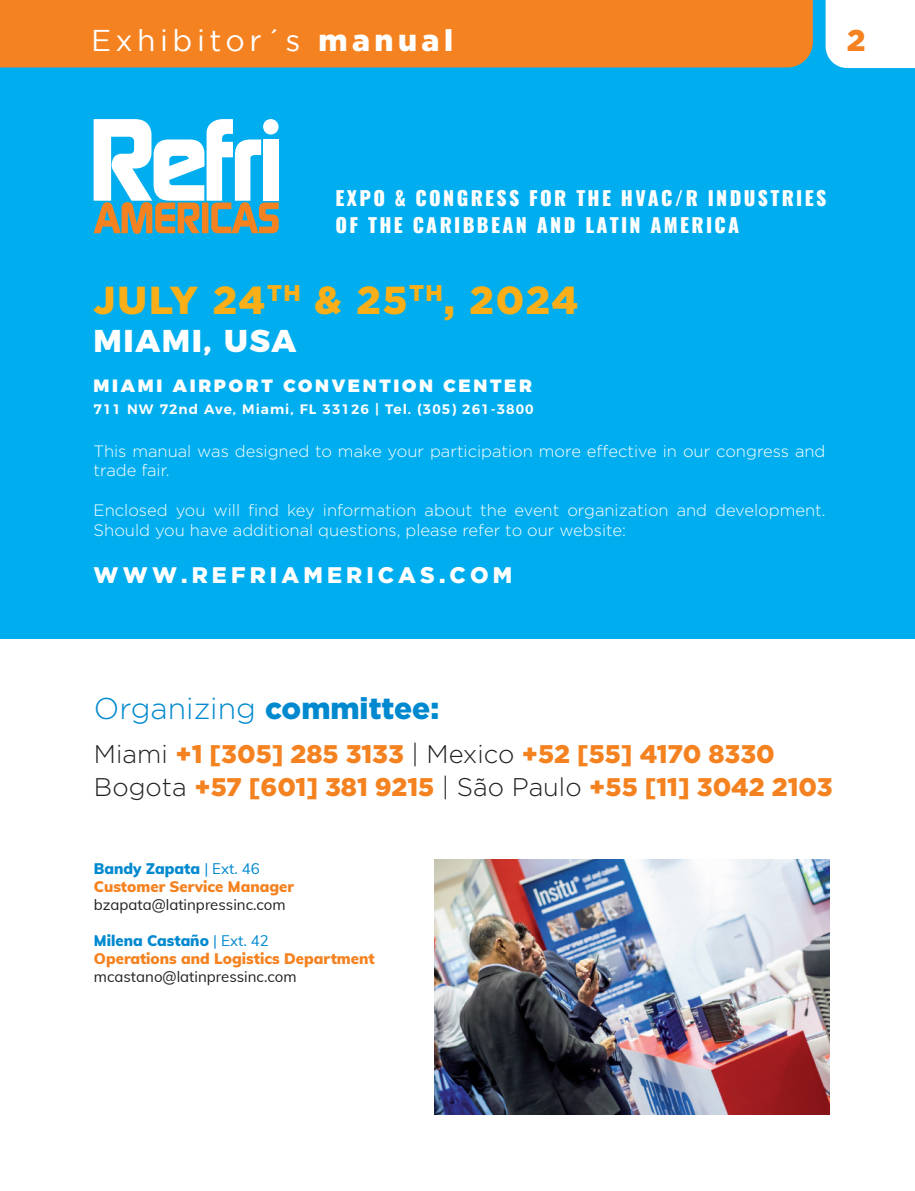
<style>
.page{position:relative;width:915px;height:1191px;background:#fff}
.page>*{position:absolute;margin:0;border:0;box-sizing:border-box;transform-origin:0 0}
.t1{font:900 39px "Gotham";letter-spacing:.045em;color:#faaf18}
.t2{font:800 31.5px "Montserrat";letter-spacing:.05em;color:#fff}
.t3{font:300 30px "Gotham";color:#0089cf}
.t4{font:30px "Gotham";letter-spacing:.15em;color:#fff}
.t5{font:900 30px "Gotham";color:#f58220}
.t6{font:900 25.5px/32.4px "Gotham";color:#f58220}
.t7{font:900 22.35px "Gotham";letter-spacing:.185em;color:#fff}
.t8{font:800 19.5px/26.4px "Oswald";letter-spacing:.12em;color:#fff}
.t9{font:900 17.85px "Montserrat";letter-spacing:.15em;color:#fff}
.t10{font:300 16.5px/19.8px "Gotham";color:#fff}
.t11{font:900 15px/18px "Muli";color:#f58220}
.t12{font:15px "Muli";color:#231f20}
.t13{font:600 13.65px "Montserrat";letter-spacing:.075em;color:#fff}
.s1{font-weight:900}
.s2{font-weight:300;color:#231f20}
.s3{color:#0089cf}
.s4{font-weight:400;color:#0089cf}
</style>
<div class="page">
<div style="left:0;top:0;width:914px;height:638px;background:#00aeef"></div>
<img style="left:434px;top:859px;width:395px;height:255px">
<div style="left:0;top:0;width:812px;height:67px;background:#f58220"></div>
<div style="left:825px;top:0;width:89px;height:68px;background:#fff"></div>
<svg style="left:94px;top:119px;width:184px;height:115px"></svg>
<h3 class="t4" style="left:91px;top:24px;width:363px">Exhibitor´s <span class="s1">manual</span></h3>
<h3 class="t5" style="left:846px;top:23px;width:20px">2</h3>
<p class="t8" style="left:335px;top:186px;width:492px">EXPO &amp; CONGRESS FOR THE HVAC/R INDUSTRIES<br>OF THE CARIBBEAN AND LATIN AMERICA</p>
<h1 class="t1" style="left:94px;top:277px;width:486px">JULY 24<sup>TH</sup> &amp; 25<sup>TH</sup>, 2024</h1>
<h2 class="t2" style="left:94px;top:314px;width:204px">MIAMI, USA</h2>
<p class="t9" style="left:94px;top:370px;width:440px">MIAMI AIRPORT CONVENTION CENTER</p>
<p class="t13" style="left:94px;top:398px;width:441px">711 NW 72nd Ave, Miami, FL 33126 | Tel. (305) 261-3800</p>
<p class="t10" style="left:94px;top:440px;width:733px">This manual was designed to make your participation more effective in our congress and trade fair.</p>
<p class="t10" style="left:94px;top:500px;width:733px">Enclosed you will find key information about the event organization and development.<br>Should you have additional questions, please refer to our website:</p>
<h3 class="t7" style="left:94px;top:562px;width:420px">WWW.REFRIAMERICAS.COM</h3>
<h3 class="t3" style="left:94px;top:692px;width:347px">Organizing <span class="s1">committee:</span></h3>
<h3 class="t6" style="left:94px;top:737px;width:739px"><span class="s2">Miami</span> +1 [305] 285 3133 <span class="s2">| Mexico</span> +52 [55] 4170 8330<br><span class="s2">Bogota</span> +57 [601] 381 9215 <span class="s2">| São Paulo</span> +55 [11] 3042 2103</h3>
<p class="t11" style="left:94px;top:859px;width:201px"><span class="s3">Bandy Zapata</span> <span class="s4">| Ext. 46<br></span>Customer Service Manager</p>
<p class="t12" style="left:94px;top:893px;width:193px">bzapata@latinpressinc.com</p>
<p class="t11" style="left:94px;top:931px;width:282px"><span class="s3">Milena Castaño</span> <span class="s4">| Ext. 42<br></span>Operations and Logistics Department</p>
<p class="t12" style="left:94px;top:965px;width:204px">mcastano@latinpressinc.com</p>
</div>
